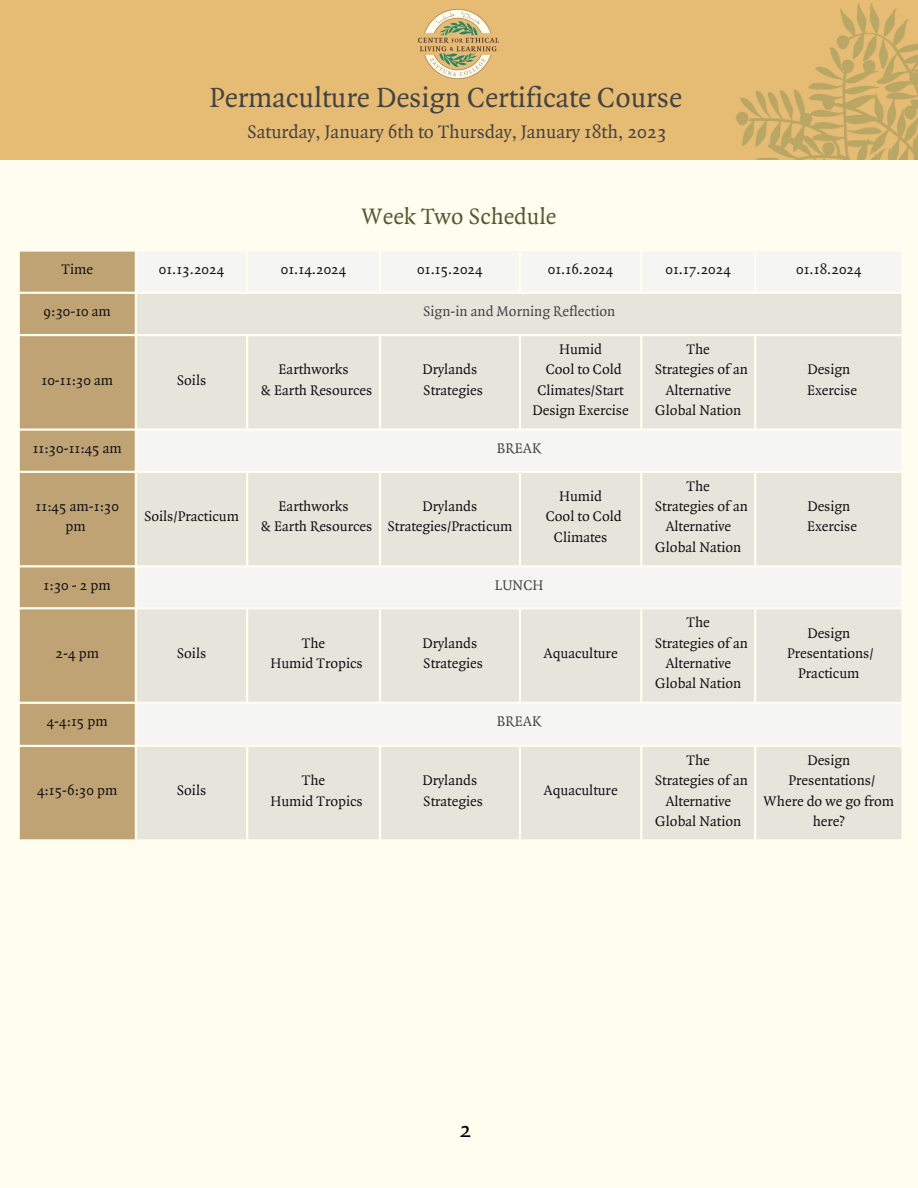
<style>
.page{position:relative;width:918px;height:1188px;background:#fefdef}
.page>*{position:absolute;margin:0;border:0;box-sizing:border-box;transform-origin:0 0}
.t1{font:29.7px "Quadraat";color:#444}
.t2{font:24px "Quadraat";color:#525b32}
.t3{font:24px "Quadraat";color:#000}
.t4{font:19.5px "Quadraat";color:#444}
.t5{font:15px/20.2px "Quadraat";color:#121212;text-align:center}
.t6{font:15px "Quadraat";color:#444}
</style>
<div class="page">
<div style="left:0;top:0;width:918px;height:160px;background:#e6bb73"></div>
<img style="left:419px;top:9px;width:80px;height:70px">
<img style="left:736px;top:3px;width:182px;height:157px">
<div style="left:20px;top:252px;width:115px;height:587px;background:#c0a375"></div>
<svg style="left:137px;top:294px;width:764px;height:545px;fill:#e6e5dc"></svg>
<p class="t1" style="left:210px;top:85px;width:474px">Permaculture Design Certificate Course</p>
<p class="t4" style="left:247px;top:124px;width:421px">Saturday, January 6th to Thursday, January 18th, 2023</p>
<p class="t2" style="left:362px;top:206px;width:196px">Week Two Schedule</p>
<p class="t5" style="left:62px;top:260px;width:33px">Time</p>
<p class="t5" style="left:159px;top:260px;width:67px">01.13.2024</p>
<p class="t5" style="left:281px;top:260px;width:67px">01.14.2024</p>
<p class="t5" style="left:417px;top:260px;width:67px">01.15.2024</p>
<p class="t5" style="left:548px;top:260px;width:67px">01.16.2024</p>
<p class="t5" style="left:666px;top:260px;width:67px">01.17.2024</p>
<p class="t5" style="left:796px;top:260px;width:67px">01.18.2024</p>
<p class="t5" style="left:44px;top:303px;width:69px">9:30-10 am</p>
<p class="t6" style="left:423px;top:305px;width:194px">Sign-in and Morning Reflection</p>
<p class="t5" style="left:42px;top:371px;width:73px">10-11:30 am</p>
<p class="t5" style="left:177px;top:371px;width:31px">Soils</p>
<p class="t5" style="left:278px;top:361px;width:72px">Earthworks</p>
<p class="t5" style="left:261px;top:381px;width:113px">&amp; Earth Resources</p>
<p class="t5" style="left:423px;top:361px;width:56px">Drylands</p>
<p class="t5" style="left:423px;top:381px;width:61px">Strategies</p>
<p class="t5" style="left:559px;top:340px;width:44px">Humid</p>
<p class="t5" style="left:533px;top:361px;width:98px">Cool to Cold<br>Climates/Start<br>Design Exercise</p>
<p class="t5" style="left:33px;top:439px;width:91px">11:30-11:45 am</p>
<p class="t6" style="left:497px;top:442px;width:46px">BREAK</p>
<p class="t5" style="left:36px;top:497px;width:85px">11:45 am-1:30 pm</p>
<p class="t5" style="left:144px;top:507px;width:97px">Soils/Practicum</p>
<p class="t5" style="left:278px;top:497px;width:72px">Earthworks</p>
<p class="t5" style="left:261px;top:518px;width:113px">&amp; Earth Resources</p>
<p class="t5" style="left:423px;top:497px;width:56px">Drylands</p>
<p class="t5" style="left:387px;top:518px;width:127px">Strategies/Practicum</p>
<p class="t5" style="left:559px;top:487px;width:44px">Humid</p>
<p class="t5" style="left:546px;top:507px;width:78px">Cool to Cold<br>Climates</p>
<p class="t5" style="left:44px;top:576px;width:69px">1:30 - 2 pm</p>
<p class="t6" style="left:495px;top:579px;width:50px">LUNCH</p>
<p class="t5" style="left:56px;top:644px;width:45px">2-4 pm</p>
<p class="t5" style="left:177px;top:644px;width:31px">Soils</p>
<p class="t5" style="left:302px;top:634px;width:25px">The</p>
<p class="t5" style="left:271px;top:654px;width:94px">Humid Tropics</p>
<p class="t5" style="left:423px;top:634px;width:56px">Drylands</p>
<p class="t5" style="left:423px;top:654px;width:61px">Strategies</p>
<p class="t5" style="left:544px;top:644px;width:75px">Aquaculture</p>
<p class="t5" style="left:47px;top:713px;width:63px">4-4:15 pm</p>
<p class="t6" style="left:497px;top:715px;width:46px">BREAK</p>
<p class="t5" style="left:37px;top:782px;width:82px">4:15-6:30 pm</p>
<p class="t5" style="left:177px;top:782px;width:31px">Soils</p>
<p class="t5" style="left:302px;top:771px;width:25px">The</p>
<p class="t5" style="left:271px;top:792px;width:94px">Humid Tropics</p>
<p class="t5" style="left:423px;top:771px;width:56px">Drylands</p>
<p class="t5" style="left:423px;top:792px;width:61px">Strategies</p>
<p class="t5" style="left:544px;top:782px;width:75px">Aquaculture</p>
<p class="t5" style="left:687px;top:340px;width:25px">The</p>
<p class="t5" style="left:655px;top:361px;width:95px">Strategies of an<br>Alternative<br>Global Nation</p>
<p class="t5" style="left:807px;top:361px;width:44px">Design</p>
<p class="t5" style="left:807px;top:381px;width:52px">Exercise</p>
<p class="t5" style="left:687px;top:477px;width:25px">The</p>
<p class="t5" style="left:655px;top:497px;width:95px">Strategies of an<br>Alternative<br>Global Nation</p>
<p class="t5" style="left:807px;top:497px;width:44px">Design</p>
<p class="t5" style="left:807px;top:518px;width:52px">Exercise</p>
<p class="t5" style="left:687px;top:614px;width:25px">The</p>
<p class="t5" style="left:655px;top:634px;width:95px">Strategies of an<br>Alternative<br>Global Nation</p>
<p class="t5" style="left:807px;top:624px;width:44px">Design</p>
<p class="t5" style="left:787px;top:644px;width:88px">Presentations/</p>
<p class="t5" style="left:798px;top:664px;width:63px">Practicum</p>
<p class="t5" style="left:687px;top:751px;width:25px">The</p>
<p class="t5" style="left:655px;top:771px;width:95px">Strategies of an<br>Alternative<br>Global Nation</p>
<p class="t5" style="left:807px;top:751px;width:44px">Design</p>
<p class="t5" style="left:789px;top:771px;width:88px">Presentations/</p>
<p class="t5" style="left:764px;top:792px;width:132px">Where do we go from here?</p>
<p class="t3" style="left:460px;top:1119px;width:14px">2</p>
</div>
